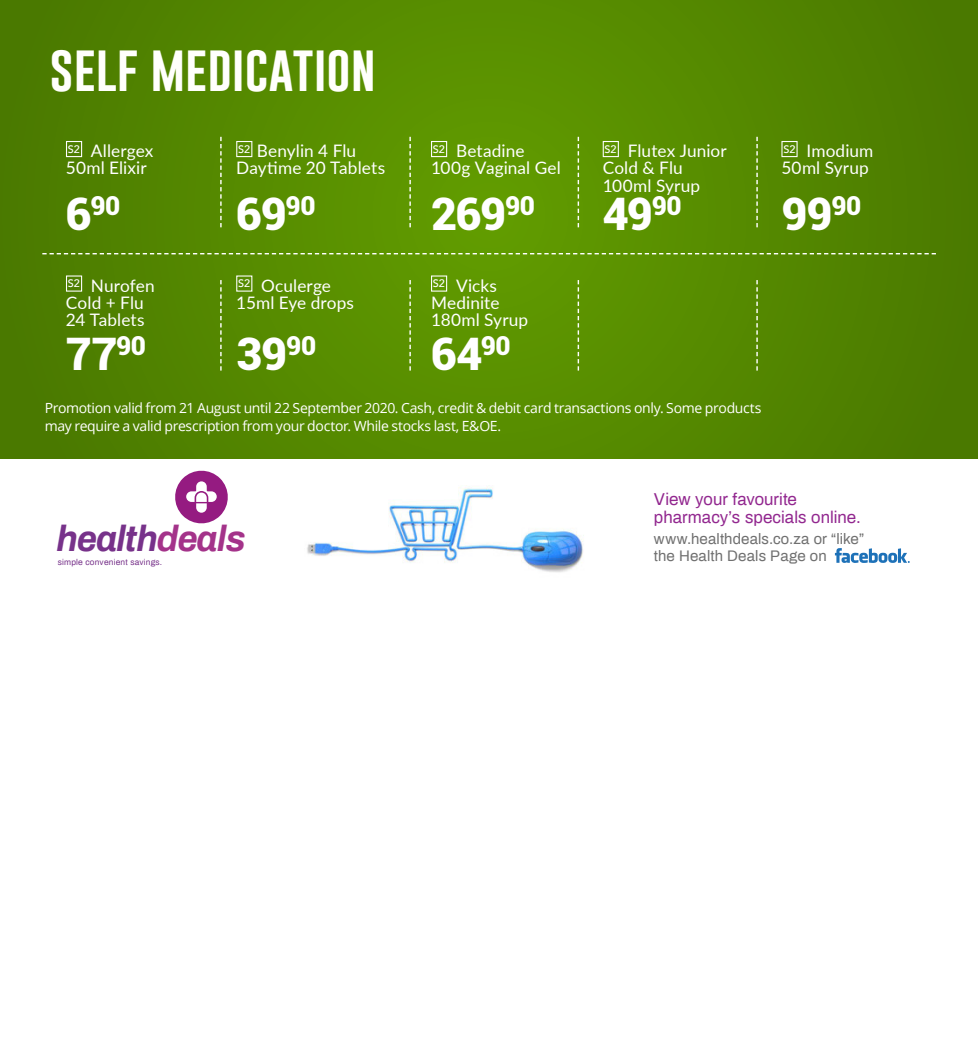
<style>
.page{position:relative;width:978px;height:1037px;background:#fff}
.page>*{position:absolute;margin:0;border:0;box-sizing:border-box;transform-origin:0 0}
.t1{font:47.95px "Gobold";color:#fffffc}
.t2{font:900 44.8px "Roboto";letter-spacing:-.025em;color:#fff}
.t3{font:italic 700 35.88px "Archivo";letter-spacing:-.03em;color:#77328a}
.t4{font:900 26.07px "Roboto";color:#fff}
.t5{font:17.15px/17.2px "Lato";letter-spacing:.005em;color:#fff}
.t6{font:16.8px/17.8px "Archivo";letter-spacing:.005em;color:#92278f}
.t7{font:14.88px/16.6px "Archivo";letter-spacing:.01em;color:#707070}
.t8{font:14px/17.5px "Open Sans";letter-spacing:-.025em;color:#fff}
.t9{font:500 10.85px "Avenir";color:#fff}
.t10{font:8.4px "Archivo";letter-spacing:.02em;color:#77328a}
.s1{font-size:44.8px}
.s2{color:#a4338a}
</style>
<div class="page">
<img style="left:307px;top:487px;width:277px;height:85px">
<svg style="left:834px;top:548px;width:75px;height:15px"></svg>
<svg style="left:0;top:0;width:977px;height:458px;background:#548800"></svg>
<svg style="left:42px;top:253px;width:893px;height:1px"></svg>
<svg style="left:220px;top:137px;width:1px;height:90px"></svg>
<svg style="left:409px;top:137px;width:2px;height:90px"></svg>
<svg style="left:577px;top:137px;width:2px;height:90px"></svg>
<svg style="left:756px;top:137px;width:1px;height:90px"></svg>
<svg style="left:220px;top:280px;width:1px;height:91px"></svg>
<svg style="left:409px;top:280px;width:2px;height:91px"></svg>
<svg style="left:577px;top:280px;width:2px;height:91px"></svg>
<svg style="left:756px;top:280px;width:1px;height:91px"></svg>
<svg style="left:175px;top:471px;width:53px;height:53px"></svg>
<div style="left:236px;top:275px;width:16px;height:17px;border:1px solid #fff"></div>
<div style="left:431px;top:275px;width:16px;height:17px;border:1px solid #fff"></div>
<div style="left:66px;top:275px;width:16px;height:17px;border:1px solid #fff"></div>
<div style="left:781px;top:141px;width:16px;height:16px;border:1px solid #fff"></div>
<div style="left:602px;top:141px;width:16px;height:16px;border:1px solid #fff"></div>
<div style="left:431px;top:141px;width:16px;height:16px;border:1px solid #fff"></div>
<div style="left:236px;top:141px;width:16px;height:16px;border:1px solid #fff"></div>
<div style="left:66px;top:141px;width:16px;height:16px;border:1px solid #fff"></div>
<p class="t1" style="left:50px;top:38px;width:327px">SELF MEDICATION</p>
<p class="t9" style="left:68px;top:140px;width:14px">S2</p>
<p class="t5" style="left:91px;top:142px;width:64px">Allergex</p>
<p class="t5" style="left:66px;top:159px;width:82px">50ml Elixir</p>
<p class="t9" style="left:238px;top:140px;width:14px">S2</p>
<p class="t5" style="left:257px;top:142px;width:101px">Benylin 4 Flu</p>
<p class="t5" style="left:236px;top:159px;width:150px">Daytime 20 Tablets</p>
<p class="t9" style="left:433px;top:140px;width:14px">S2</p>
<p class="t5" style="left:456px;top:142px;width:70px">Betadine</p>
<p class="t5" style="left:431px;top:159px;width:131px">100g Vaginal Gel</p>
<p class="t4" style="left:66px;top:187px;width:56px"><span class="s1">6</span>90</p>
<p class="t2" style="left:236px;top:182px;width:81px">69<sup>90</sup></p>
<p class="t2" style="left:431px;top:182px;width:106px">269<sup>90</sup></p>
<p class="t5" style="left:66px;top:276px;width:90px;text-indent:25px">Nurofen<br>Cold + Flu<br>24 Tablets</p>
<p class="t9" style="left:68px;top:274px;width:14px">S2</p>
<p class="t9" style="left:238px;top:274px;width:14px">S2</p>
<p class="t5" style="left:261px;top:276px;width:71px">Oculerge</p>
<p class="t5" style="left:236px;top:293px;width:119px">15ml Eye drops</p>
<p class="t5" style="left:431px;top:276px;width:70px;text-align:right">Vicks<br>Medinite</p>
<p class="t5" style="left:431px;top:311px;width:99px">180ml Syrup</p>
<p class="t9" style="left:433px;top:274px;width:14px">S2</p>
<p class="t2" style="left:66px;top:323px;width:82px">77<sup>90</sup></p>
<p class="t2" style="left:236px;top:323px;width:81px">39<sup>90</sup></p>
<p class="t2" style="left:431px;top:323px;width:81px">64<sup>90</sup></p>
<p class="t9" style="left:604px;top:140px;width:14px">S2</p>
<p class="t5" style="left:627px;top:142px;width:101px">Flutex Junior</p>
<p class="t5" style="left:602px;top:159px;width:99px">Cold &amp; Flu<br>100ml Syrup</p>
<p class="t2" style="left:602px;top:182px;width:80px">49<sup>90</sup></p>
<p class="t8" style="left:45px;top:399px;width:718px">Promotion valid from 21 August until 22 September 2020. Cash, credit &amp; debit card transactions only. Some products may require a valid prescription from your doctor. While stocks last, E&amp;OE.</p>
<p class="t9" style="left:783px;top:140px;width:14px">S2</p>
<p class="t5" style="left:806px;top:142px;width:68px">Imodium</p>
<p class="t5" style="left:781px;top:159px;width:89px">50ml Syrup</p>
<p class="t2" style="left:781px;top:182px;width:81px">99<sup>90</sup></p>
<p class="t3" style="left:57px;top:514px;width:191px">health<span class="s2">deals</span></p>
<p class="t10" style="left:58px;top:556px;width:106px">simple convenient savings.</p>
<p class="t6" style="left:653px;top:490px;width:208px">View your favourite pharmacy’s specials online.</p>
<p class="t7" style="left:653px;top:530px;width:211px">www.healthdeals.co.za or “like” the Health Deals Page on</p>
</div>
